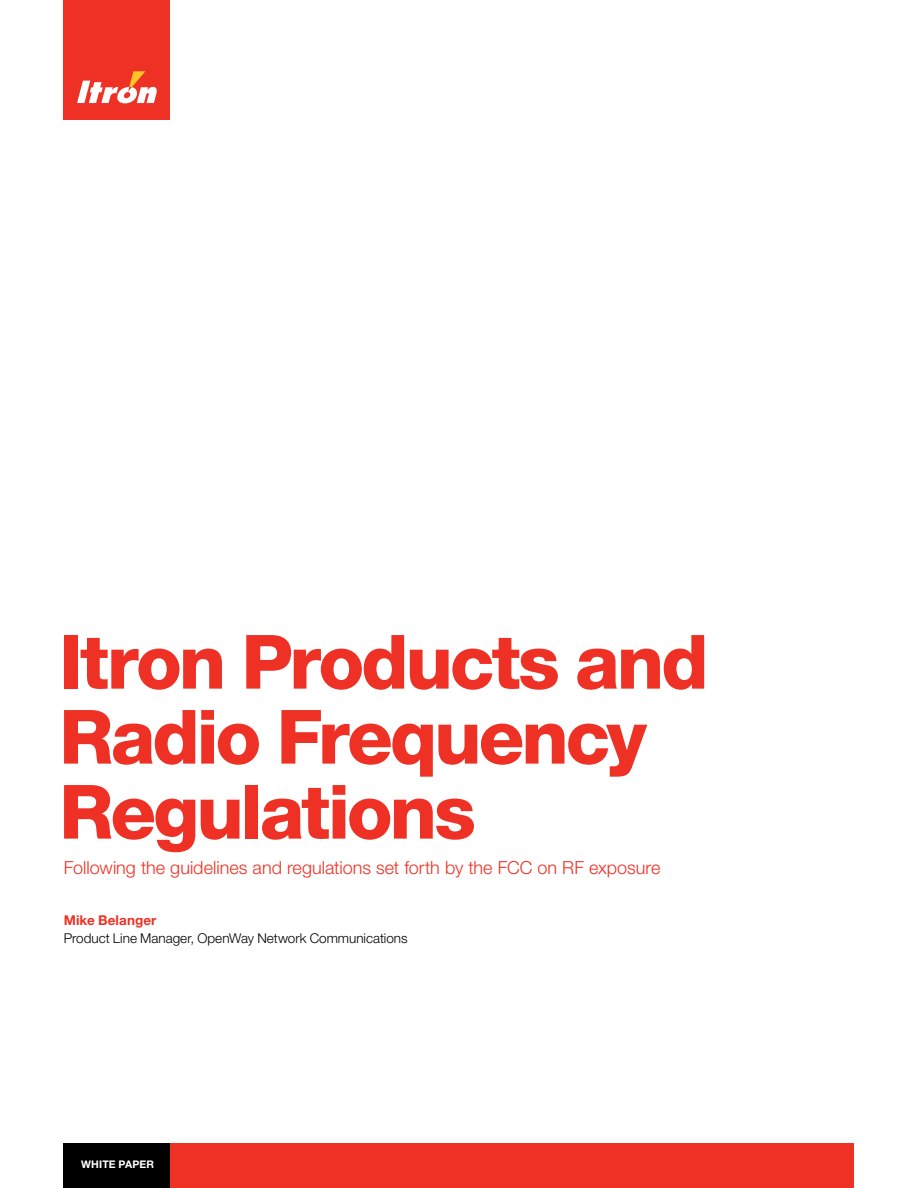
<style>
.page{position:relative;width:918px;height:1188px;background:#fff}
.page>*{position:absolute;margin:0;border:0;box-sizing:border-box;transform-origin:0 0}
.t1{font:800 75px/75px "Helvetica Neue LT Std";letter-spacing:-.04em;color:#ee3124}
.t2{font:300 18px "Helvetica Neue LT Std";color:#ee3124}
.t3{font:300 13.5px "Helvetica Neue LT Std";color:#000}
.t4{font:700 13.5px "Helvetica Neue LT Std";letter-spacing:.005em;color:#ee3124}
.t5{font:700 10.5px "Helvetica Neue LT Std";letter-spacing:.01em;color:#fff}
</style>
<div class="page">
<div style="left:64px;top:0;width:106px;height:119px;background:#ee3124"></div>
<svg style="left:77px;top:71px;width:80px;height:32px"></svg>
<div style="left:166px;top:1143px;width:688px;height:45px;background:#ee3124"></div>
<div style="left:64px;top:1143px;width:106px;height:45px;background:#000"></div>
<h1 class="t1" style="left:59px;top:624px;width:651px">Itron Products and<br>Radio Frequency<br>Regulations</h1>
<p class="t2" style="left:64px;top:857px;width:598px">Following the guidelines and regulations set forth by the FCC on RF exposure</p>
<p class="t4" style="left:64px;top:912px;width:94px">Mike Belanger</p>
<p class="t3" style="left:64px;top:930px;width:345px">Product Line Manager, OpenWay Network Communications</p>
<p class="t5" style="left:81px;top:1158px;width:74px">WHITE PAPER</p>
</div>
